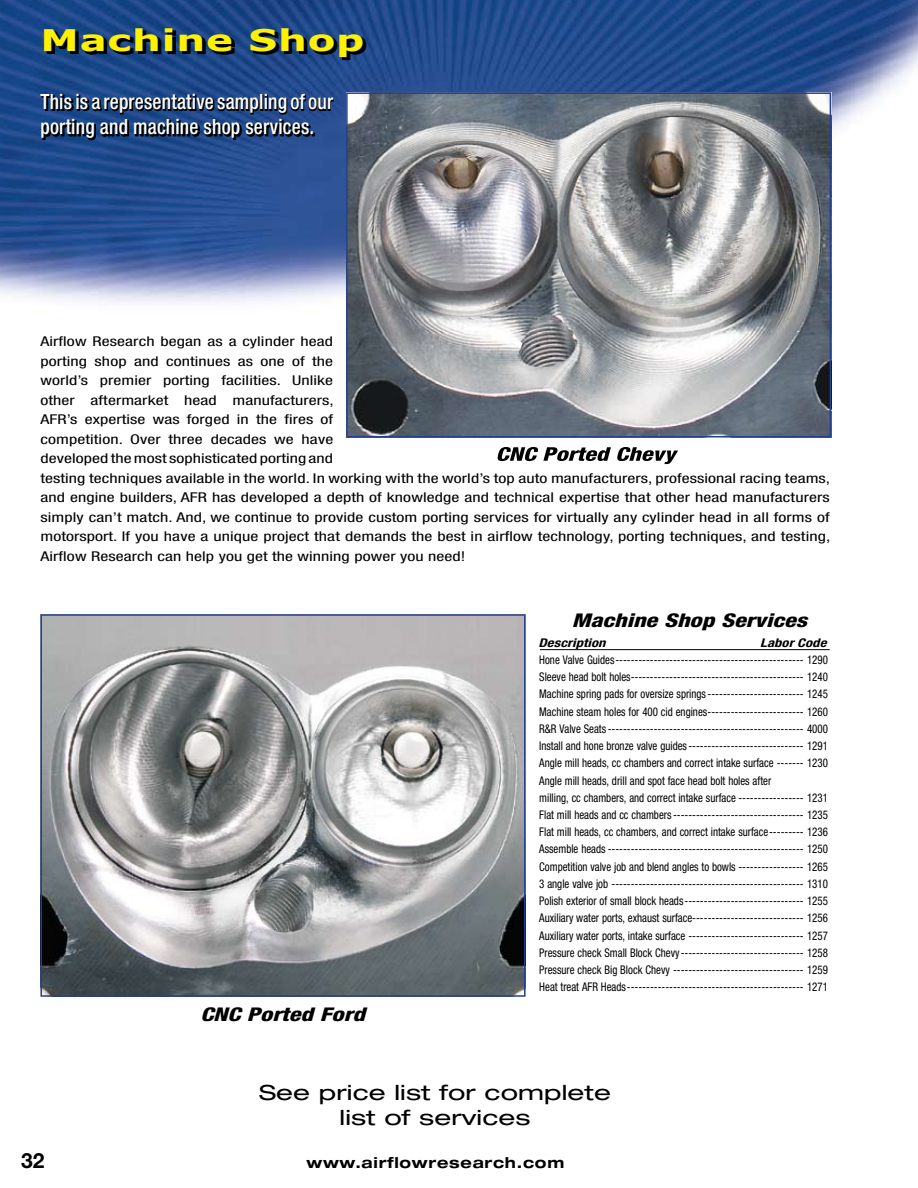
<style>
.page{position:relative;width:918px;height:1188px;background:#fff}
.page>*{position:absolute;margin:0;border:0;box-sizing:border-box;transform-origin:0 0}
.t1{font:700 29.7px "Verdana";letter-spacing:.02em;color:#fff200;scale:1.36 1}
.t2{font:500 condensed 21px/25.5px "Helvetica Neue";letter-spacing:.01em;color:#fff;scale:.93 1}
.t3{font:expanded 21px/25.2px "Helvetica Neue";letter-spacing:.005em;color:#000;text-align:center;scale:1.21 1}
.t4{font:700 21px "Helvetica Neue";color:#000}
.t5{font:italic 800 condensed 18.9px "Helvetica Neue";color:#000;scale:1.28 1}
.t6{font:700 expanded 15px "Helvetica Neue";letter-spacing:.05em;color:#000}
.t7{font:condensed 13.5px/19.5px "Helvetica Neue";letter-spacing:.005em;color:#000;scale:1.32 1}
.t8{font:condensed 12px/17.2px "Helvetica Neue";color:#000;scale:.91 1}
.t9{font:italic 700 condensed 12px "Helvetica Neue";letter-spacing:.005em;color:#000;scale:1.22 1}
</style>
<div class="page">
<img style="left:0;top:0;width:918px;height:651px">
<img style="left:349px;top:95px;width:479px;height:339px">
<div style="left:346px;top:92px;width:485px;height:345px;border:2px solid #25408f"></div>
<img style="left:43px;top:617px;width:480px;height:377px">
<div style="left:40px;top:614px;width:486px;height:383px;border:2px solid #25408f"></div>
<svg style="left:47px;top:30px;width:129px;height:25px"></svg>
<svg style="left:182px;top:36px;width:53px;height:19px"></svg>
<svg style="left:253px;top:30px;width:114px;height:30px"></svg>
<svg style="left:41px;top:94px;width:293px;height:48px"></svg>
<hr style="left:540px;top:649px;width:290px;height:1px;background:#000">
<svg style="left:497px;top:447px;width:181px;height:17px"></svg>
<h1 class="t1" style="left:40px;top:21px;width:240px">Machine Shop</h1>
<h2 class="t2" style="left:40px;top:88px;width:316px">This is a representative sampling of our porting and machine shop services.</h2>
<p class="t7" style="left:40px;top:332px;width:600px">Airflow Research began as a cylinder head<br>porting shop and continues as one of the<br>world’s premier porting facilities. Unlike<br>other aftermarket head manufacturers,<br>AFR’s expertise was forged in the fires of<br>competition. Over three decades we have<br>developed the most sophisticated porting and<br>testing techniques available in the world. In working with the world’s top auto manufacturers, professional racing teams, and engine builders, AFR has developed a depth of knowledge and technical expertise that other head manufacturers simply can’t match. And, we continue to provide custom porting services for virtually any cylinder head in all forms of motorsport. If you have a unique project that demands the best in airflow technology, porting techniques, and testing, Airflow Research can help you get the winning power you need!</p>
<h3 class="t5" style="left:200px;top:1003px;width:130px">CNC Ported Ford</h3>
<h3 class="t5" style="left:572px;top:609px;width:185px">Machine Shop Services</h3>
<p class="t9" style="left:538px;top:635px;width:56px">Description</p>
<p class="t9" style="left:760px;top:635px;width:56px">Labor Code</p>
<p class="t8" style="left:539px;top:651px;width:319px">Hone Valve Guides------------------------------------------------- 1290<br>Sleeve head bolt holes--------------------------------------------- 1240<br>Machine spring pads for oversize springs ------------------------- 1245<br>Machine steam holes for 400 cid engines------------------------- 1260<br>R&amp;R Valve Seats --------------------------------------------------- 4000<br>Install and hone bronze valve guides ------------------------------ 1291<br>Angle mill heads, cc chambers and correct intake surface ------- 1230<br>Angle mill heads, drill and spot face head bolt holes after<br>milling, cc chambers, and correct intake surface ----------------- 1231<br>Flat mill heads and cc chambers ---------------------------------- 1235<br>Flat mill heads, cc chambers, and correct intake surface--------- 1236<br>Assemble heads --------------------------------------------------- 1250<br>Competition valve job and blend angles to bowls ----------------- 1265<br>3 angle valve job -------------------------------------------------- 1310<br>Polish exterior of small block heads------------------------------- 1255<br>Auxiliary water ports, exhaust surface----------------------------- 1256<br>Auxiliary water ports, intake surface ------------------------------ 1257<br>Pressure check Small Block Chevy-------------------------------- 1258<br>Pressure check Big Block Chevy ---------------------------------- 1259<br>Heat treat AFR Heads---------------------------------------------- 1271</p>
<h2 class="t3" style="left:259px;top:1079px;width:292px">See price list for complete list of services</h2>
<h2 class="t4" style="left:21px;top:1147px;width:25px">32</h2>
<p class="t6" style="left:306px;top:1154px;width:259px">www.airflowresearch.com</p>
</div>
